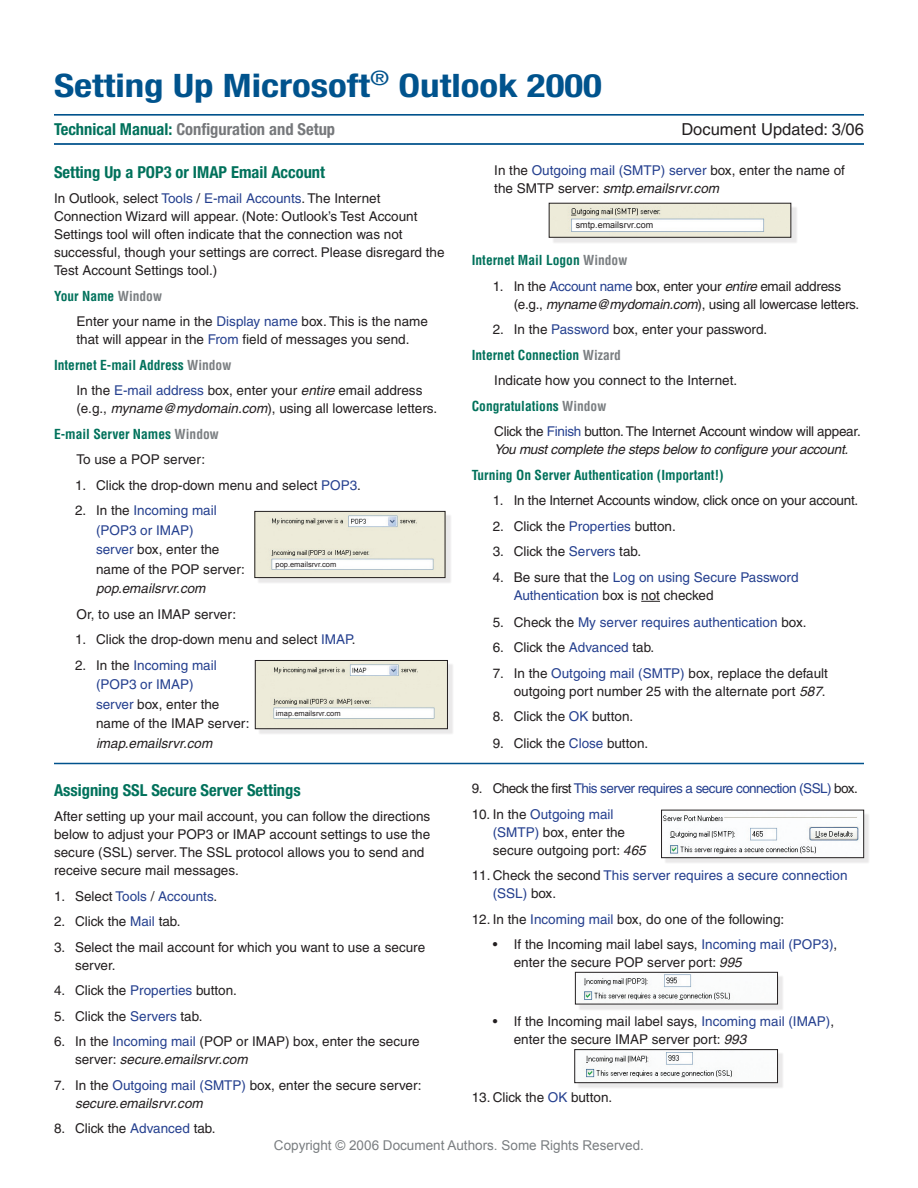
<style>
.page{position:relative;width:918px;height:1188px;background:#fff}
.page>*{position:absolute;margin:0;border:0;box-sizing:border-box;transform-origin:0 0}
.t1{font:700 condensed 32.4px "Helvetica Neue";color:#00538d;scale:1.2 1}
.t2{font:700 condensed 16.5px "Helvetica Neue";color:#00715b}
.t3{font:700 condensed 16.5px "Helvetica Neue";color:#76787b}
.t4{font:16.5px "Helvetica";color:#231f20}
.t5{font:13.5px/18px "Helvetica";color:#231f20}
.t6{font:13.5px/18px "Helvetica";letter-spacing:-.02em;color:#231f20}
.t7{font:13.5px/18px "Helvetica";color:#25408f}
.t8{font:700 condensed 13.5px/25.5px "Helvetica";color:#00715b}
.t9{font:13.5px "Helvetica";letter-spacing:-.04em;color:#25408f}
.t10{font:italic 13.5px "Helvetica";letter-spacing:-.02em;color:#231f20}
.t11{font:13.5px "Arial";color:#7a7e81}
.t12{font:italic 13.5px "Helvetica";color:#231f20}
.t13{font:9px "Arial";color:#231f20}
.t14{font:7.5px "Arial";color:#231f20}
.s1{color:#00715b}
.s2{color:#25408f}
.s3{font-weight:700;font-stretch:condensed;color:#00715b}
.s4{font-weight:700;font-stretch:condensed;color:#7a7e81}
.s5{font-style:italic}
.s6{color:#7a7e81}
.s7{font-weight:400;font-stretch:normal;color:#231f20}
.s8{color:#231f20}
</style>
<div class="page">
<svg style="left:641px;top:601px;width:19px;height:1px"></svg>
<hr style="left:54px;top:763px;width:810px;height:1px;background:#00528c">
<hr style="left:54px;top:114px;width:810px;height:2px;background:#00528c">
<hr style="left:54px;top:143px;width:810px;height:2px;background:#00528c">
<div style="left:551px;top:205px;width:247px;height:39px;background:#eae9ea"></div>
<img style="left:551px;top:205px;width:238px;height:31px">
<div style="left:549px;top:203px;width:242px;height:35px;border:1px solid #231f20"></div>
<div style="left:257px;top:513px;width:195px;height:72px;background:#231f20;opacity:.1"></div>
<img style="left:257px;top:513px;width:186px;height:63px">
<div style="left:255px;top:511px;width:190px;height:67px;border:1px solid #231f20"></div>
<div style="left:257px;top:662px;width:197px;height:74px;background:#231f20;opacity:.1"></div>
<img style="left:257px;top:662px;width:189px;height:65px">
<div style="left:255px;top:660px;width:193px;height:69px;border:1px solid #231f20"></div>
<div style="left:577px;top:974px;width:208px;height:37px;background:#231f20;opacity:.1"></div>
<img style="left:577px;top:974px;width:199px;height:28px">
<div style="left:575px;top:972px;width:203px;height:32px;border:1px solid #231f20"></div>
<div style="left:577px;top:1051px;width:208px;height:39px;background:#231f20;opacity:.1"></div>
<img style="left:577px;top:1051px;width:199px;height:30px">
<div style="left:574px;top:1049px;width:204px;height:34px;border:1px solid #231f20"></div>
<div style="left:663px;top:812px;width:208px;height:53px;background:#231f20;opacity:.1"></div>
<img style="left:663px;top:812px;width:199px;height:44px">
<div style="left:661px;top:810px;width:203px;height:48px;border:1px solid #231f20"></div>
<h1 class="t1" style="left:54px;top:66px;width:458px">Setting Up Microsoft<sup>®</sup> Outlook 2000</h1>
<p class="t3" style="left:54px;top:119px;width:283px"><span class="s1">Technical Manual:</span> Configuration and Setup</p>
<p class="t4" style="left:681px;top:120px;width:184px">Document Updated: 3/06</p>
<p class="t2" style="left:54px;top:162px;width:273px">Setting Up a POP3 or IMAP Email Account</p>
<p class="t5" style="left:54px;top:190px;width:392px">In Outlook, select <span class="s2">Tools</span> / <span class="s2">E-mail Accounts</span>. The Internet Connection Wizard will appear. (Note: Outlook’s Test Account Settings tool will often indicate that the connection was not successful, though your settings are correct. Please disregard the Test Account Settings tool.)</p>
<p class="t5" style="left:76px;top:283px;width:353px;line-height:25.5px;text-indent:-22px"><span class="s3">Your Name</span> <span class="s4">Window<br></span>Enter your name in the <span class="s2">Display name</span> box. This is the name</p>
<p class="t5" style="left:54px;top:327px;width:357px;line-height:25.5px;text-indent:22px">that will appear in the <span class="s2">From</span> field of messages you send.<br><span class="s3">Internet E-mail Address</span> <span class="s4">Window</span></p>
<p class="t5" style="left:76px;top:382px;width:362px">In the <span class="s2">E-mail address</span> box, enter your <span class="s5">entire</span> email address (e.g., <span class="s5">myname@mydomain.com</span>), using all lowercase letters.</p>
<p class="t8" style="left:76px;top:421px;width:144px;text-indent:-22px">E-mail Server Names <span class="s6">Window<br></span><span class="s7">To use a POP server:</span></p>
<p class="t5" style="left:75px;top:476px;width:288px">1. Click the drop-down menu and select <span class="s2">POP3</span>.</p>
<p class="t5" style="left:96px;top:501px;width:151px;line-height:19.5px;text-indent:-21px">2. In the <span class="s2">Incoming mail (POP3 or IMAP)<br>server</span> box, enter the name of the POP server:</p>
<p class="t12" style="left:96px;top:581px;width:111px">pop.emailsrvr.com</p>
<p class="t5" style="left:76px;top:605px;width:161px">Or, to use an IMAP server:</p>
<p class="t5" style="left:75px;top:631px;width:282px">1. Click the drop-down menu and select <span class="s2">IMAP</span>.</p>
<p class="t5" style="left:96px;top:655px;width:155px;line-height:19.5px;text-indent:-21px">2. In the <span class="s2">Incoming mail (POP3 or IMAP)<br>server</span> box, enter the name of the IMAP server:</p>
<p class="t12" style="left:96px;top:735px;width:118px">imap.emailsrvr.com</p>
<p class="t14" style="left:276px;top:559px;width:62px">pop.emailsrvr.com</p>
<p class="t14" style="left:276px;top:708px;width:66px">imap.emailsrvr.com</p>
<p class="t2" style="left:54px;top:780px;width:248px">Assigning SSL Secure Server Settings</p>
<p class="t5" style="left:54px;top:808px;width:378px">After setting up your mail account, you can follow the directions below to adjust your POP3 or IMAP account settings to use the secure (SSL) server. The SSL protocol allows you to send and receive secure mail messages.</p>
<p class="t7" style="left:54px;top:887px;width:165px"><span class="s8">1. Select</span> Tools <span class="s8">/</span> Accounts<span class="s8">.</span></p>
<p class="t5" style="left:54px;top:913px;width:128px">2. Click the <span class="s2">Mail</span> tab.</p>
<p class="t5" style="left:75px;top:938px;width:352px;text-indent:-21px">3. Select the mail account for which you want to use a secure server.</p>
<p class="t5" style="left:54px;top:982px;width:185px">4. Click the <span class="s2">Properties</span> button.</p>
<p class="t5" style="left:54px;top:1007px;width:150px">5. Click the <span class="s2">Servers</span> tab.</p>
<p class="t5" style="left:75px;top:1033px;width:346px;text-indent:-21px">6. In the <span class="s2">Incoming mail</span> (POP or IMAP) box, enter the secure server: <span class="s5">secure.emailsrvr.com</span></p>
<p class="t5" style="left:75px;top:1076px;width:348px;text-indent:-21px">7. In the <span class="s2">Outgoing mail (SMTP)</span> box, enter the secure server: <span class="s5">secure.emailsrvr.com</span></p>
<p class="t5" style="left:54px;top:1120px;width:163px">8. Click the <span class="s2">Advanced</span> tab.</p>
<p class="t5" style="left:494px;top:162px;width:352px">In the <span class="s2">Outgoing mail (SMTP) server</span> box, enter the name of the SMTP server: <span class="s5">smtp.emailsrvr.com</span></p>
<p class="t13" style="left:576px;top:219px;width:79px">smtp.emailsrvr.com</p>
<p class="t8" style="left:472px;top:248px;width:157px">Internet Mail Logon <span class="s6">Window</span></p>
<p class="t6" style="left:514px;top:277px;width:347px;text-indent:-21px">1. In the <span class="s2">Account name</span> box, enter your <span class="s5">entire</span> email address (e.g., <span class="s5">myname@mydomain.com</span>), using all lowercase letters.</p>
<p class="t5" style="left:493px;top:321px;width:276px">2. In the <span class="s2">Password</span> box, enter your password.</p>
<p class="t8" style="left:472px;top:342px;width:151px">Internet Connection <span class="s6">Wizard</span></p>
<p class="t5" style="left:494px;top:372px;width:245px">Indicate how you connect to the Internet.</p>
<p class="t8" style="left:472px;top:393px;width:136px">Congratulations <span class="s6">Window</span></p>
<p class="t6" style="left:494px;top:423px;width:368px">Click the <span class="s2">Finish</span> button. The Internet Account window will appear.</p>
<p class="t10" style="left:494px;top:442px;width:356px">You must complete the steps below to configure your account.</p>
<p class="t8" style="left:472px;top:462px;width:253px">Turning On Server Authentication (Important!)</p>
<p class="t6" style="left:493px;top:492px;width:367px">1. In the Internet Accounts window, click once on your account.</p>
<p class="t5" style="left:493px;top:517px;width:185px">2. Click the <span class="s2">Properties</span> button.</p>
<p class="t5" style="left:493px;top:543px;width:150px">3. Click the <span class="s2">Servers</span> tab.</p>
<p class="t7" style="left:514px;top:568px;width:286px;text-indent:-21px"><span class="s8">4. Be sure that the</span> Log on using Secure Password<br>Authentication <span class="s8">box is not checked</span></p>
<p class="t7" style="left:493px;top:613px;width:315px"><span class="s8">5. Check the</span> My server requires authentication <span class="s8">box.</span></p>
<p class="t5" style="left:493px;top:639px;width:163px">6. Click the <span class="s2">Advanced</span> tab.</p>
<p class="t5" style="left:493px;top:664px;width:337px;text-align:right">7. In the <span class="s2">Outgoing mail (SMTP)</span> box, replace the default outgoing port number 25 with the alternate port <span class="s5">587</span>.</p>
<p class="t5" style="left:493px;top:708px;width:142px">8. Click the <span class="s2">OK</span> button.</p>
<p class="t5" style="left:493px;top:735px;width:157px">9. Click the <span class="s2">Close</span> button.</p>
<p class="t9" style="left:472px;top:781px;width:388px"><span class="s8">9. Check the first</span> This server requires a secure connection (SSL) <span class="s8">box.</span></p>
<p class="t5" style="left:493px;top:805px;width:154px;text-indent:-21px">10. In the <span class="s2">Outgoing mail (SMTP)</span> box, enter the secure outgoing port: <span class="s5">465</span></p>
<p class="t7" style="left:493px;top:867px;width:356px;text-indent:-21px"><span class="s8">11. Check the second</span> This server requires a secure connection (SSL) <span class="s8">box.</span></p>
<p class="t5" style="left:472px;top:910px;width:314px">12. In the <span class="s2">Incoming mail</span> box, do one of the following:</p>
<p class="t5" style="left:514px;top:936px;width:325px;text-indent:-21px">• If the Incoming mail label says, <span class="s2">Incoming mail (POP3)</span>, enter the secure POP server port: <span class="s5">995</span></p>
<p class="t5" style="left:514px;top:1012px;width:322px;text-indent:-21px">• If the Incoming mail label says, <span class="s2">Incoming mail (IMAP)</span>, enter the secure IMAP server port: <span class="s5">993</span></p>
<p class="t5" style="left:472px;top:1089px;width:142px">13. Click the <span class="s2">OK</span> button.</p>
<p class="t11" style="left:274px;top:1136px;width:372px">Copyright © 2006 Document Authors. Some Rights Reserved.</p>
</div>
